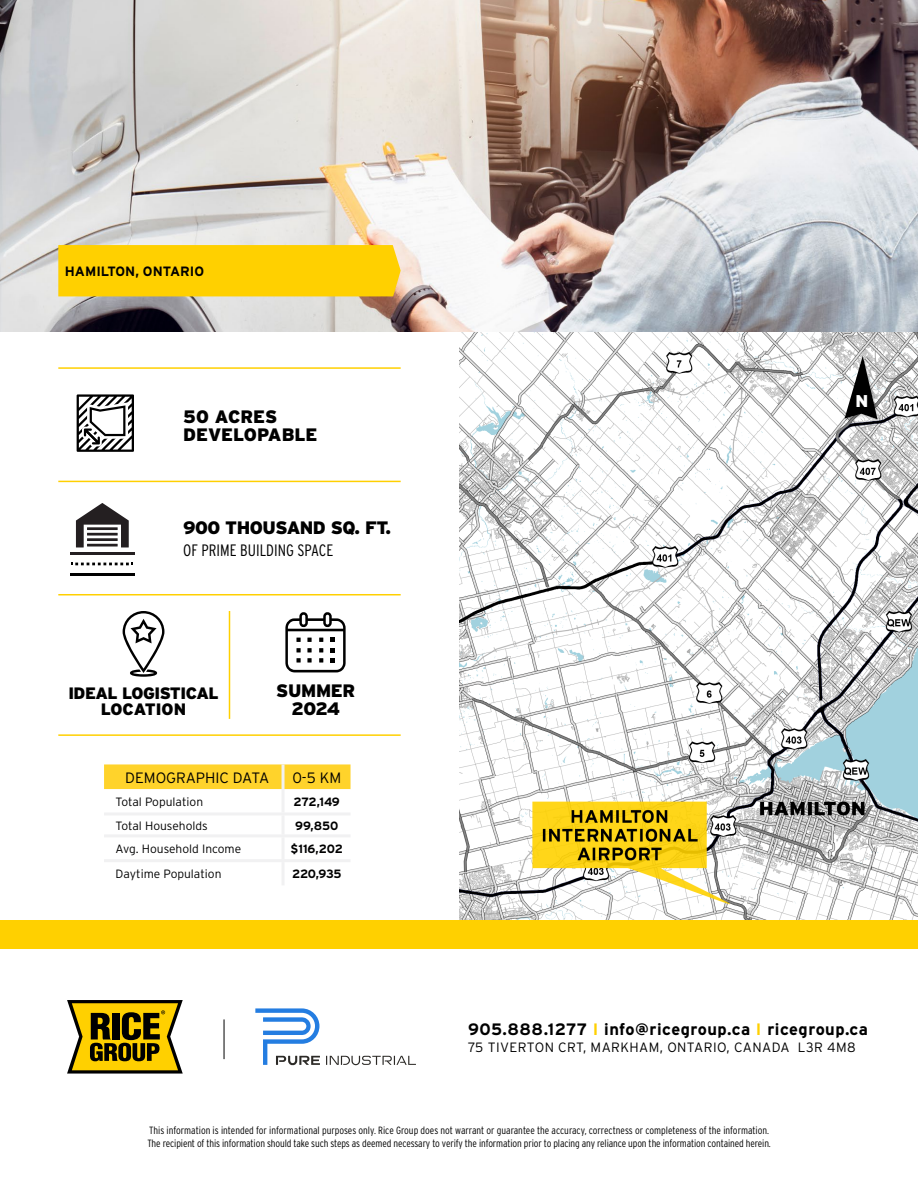
<style>
.page{position:relative;width:918px;height:1188px;background:#fff}
.page>*{position:absolute;margin:0;border:0;box-sizing:border-box;transform-origin:0 0}
.t1{font:900 18px/18px "Interstate";letter-spacing:-.025em;color:#000;text-align:center}
.t2{font:900 18px/18px "Interstate";color:#000}
.t3{font:900 16.95px "Interstate";color:#fff}
.t4{font:700 16.5px "Interstate";letter-spacing:.03em;color:#000}
.t5{font:900 16.5px/16.5px "Interstate";letter-spacing:-.03em;color:#000;text-align:center}
.t6{font:300 16.5px "Interstate Condensed";color:#000}
.t7{font:300 15px "Interstate";color:#000}
.t8{font:300 13.5px "Interstate";letter-spacing:.03em;color:#000}
.t9{font:700 13.5px "Interstate";color:#000}
.t10{font:300 12px "Interstate";color:#000}
.t11{font:700 12px "Interstate";letter-spacing:-.02em;color:#000}
.t12{font:300 10.5px/13.5px "Interstate Condensed";letter-spacing:-.01em;color:#000}
.s1{color:#ffd000}
.s2{font-weight:900}
</style>
<div class="page">
<svg style="left:123px;top:611px;width:41px;height:66px"></svg>
<svg style="left:67px;top:1000px;width:116px;height:74px;background:#9c841d"></svg>
<hr style="left:224px;top:1019px;width:1px;height:40px;background:#000">
<svg style="left:76px;top:503px;width:53px;height:44px"></svg>
<hr style="left:87px;top:527px;width:31px;height:3px;background:#241f21">
<hr style="left:87px;top:533px;width:31px;height:3px;background:#241f21">
<hr style="left:87px;top:538px;width:31px;height:3px;background:#241f21">
<hr style="left:87px;top:544px;width:31px;height:3px;background:#241f21">
<hr style="left:70px;top:552px;width:64px;height:3px;background:#241f21">
<hr style="left:70px;top:573px;width:64px;height:3px;background:#000">
<svg style="left:71px;top:563px;width:62px;height:2px"></svg>
<svg style="left:255px;top:1008px;width:65px;height:57px"></svg>
<svg style="left:326px;top:1056px;width:90px;height:9px"></svg>
<div style="left:0;top:920px;width:918px;height:29px;background:#ffd000"></div>
<hr style="left:58px;top:481px;width:343px;height:1px;background:#ffd000">
<hr style="left:58px;top:367px;width:343px;height:2px;background:#ffd000">
<hr style="left:58px;top:734px;width:343px;height:2px;background:#ffd000">
<hr style="left:58px;top:594px;width:343px;height:1px;background:#ffd000">
<hr style="left:229px;top:611px;width:1px;height:108px;background:#ffd000">
<img style="left:459px;top:332px;width:459px;height:588px">
<div style="left:844px;top:356px;width:37px;height:67px;background:#000;opacity:.2"></div>
<svg style="left:845px;top:356px;width:33px;height:63px"></svg>
<svg style="left:77px;top:394px;width:57px;height:58px"></svg>
<svg style="left:285px;top:612px;width:61px;height:60px"></svg>
<svg style="left:104px;top:764px;width:247px;height:26px;background:#fed537"></svg>
<hr style="left:282px;top:764px;width:3px;height:25px;background:#f1f1f2">
<hr style="left:104px;top:812px;width:179px;height:3px;background:#f1f1f2">
<hr style="left:104px;top:834px;width:179px;height:3px;background:#f1f1f2">
<hr style="left:104px;top:859px;width:179px;height:3px;background:#f1f1f2">
<hr style="left:283px;top:812px;width:68px;height:3px;background:#f1f1f2">
<hr style="left:283px;top:834px;width:68px;height:3px;background:#f1f1f2">
<hr style="left:283px;top:859px;width:68px;height:3px;background:#f1f1f2">
<hr style="left:282px;top:789px;width:3px;height:23px;background:#f1f1f2">
<hr style="left:282px;top:815px;width:3px;height:19px;background:#f1f1f2">
<hr style="left:282px;top:837px;width:3px;height:22px;background:#f1f1f2">
<hr style="left:282px;top:862px;width:3px;height:23px;background:#f1f1f2">
<img style="left:0;top:0;width:918px;height:332px">
<div style="left:58px;top:245px;width:343px;height:51px;background:#ffd000"></div>
<p class="t9" style="left:65px;top:264px;width:141px">HAMILTON, ONTARIO</p>
<h1 class="t2" style="left:183px;top:408px;width:136px">50 ACRES<br>DEVELOPABLE</h1>
<h1 class="t1" style="left:183px;top:518px;width:210px">900 THOUSAND SQ. FT.</h1>
<h3 class="t6" style="left:183px;top:541px;width:152px">OF PRIME BUILDING SPACE</h3>
<h3 class="t5" style="left:68px;top:684px;width:152px">IDEAL LOGISTICAL<br>LOCATION</h3>
<h1 class="t1" style="left:276px;top:682px;width:81px">SUMMER<br>2024</h1>
<h3 class="t7" style="left:125px;top:769px;width:146px">DEMOGRAPHIC DATA</h3>
<h3 class="t7" style="left:292px;top:769px;width:50px">0-5 KM</h3>
<p class="t10" style="left:116px;top:795px;width:89px">Total Population</p>
<p class="t11" style="left:294px;top:795px;width:48px">272,149</p>
<p class="t10" style="left:116px;top:819px;width:94px">Total Households</p>
<p class="t11" style="left:295px;top:819px;width:45px">99,850</p>
<p class="t10" style="left:116px;top:842px;width:127px">Avg. Household Income</p>
<p class="t11" style="left:291px;top:842px;width:54px">$116,202</p>
<p class="t10" style="left:116px;top:867px;width:107px">Daytime Population</p>
<p class="t11" style="left:292px;top:867px;width:51px">220,935</p>
<h2 class="t3" style="left:856px;top:391px;width:14px">N</h2>
<h3 class="t4" style="left:468px;top:1020px;width:402px">905.888.1277 <span class="s1">I</span> info<span class="s2">@</span>ricegroup.ca <span class="s1">I</span> ricegroup.ca</h3>
<p class="t8" style="left:468px;top:1039px;width:389px">75 TIVERTON CRT, MARKHAM, ONTARIO, CANADA L3R 4M8</p>
<p class="t12" style="left:147px;top:1123px;width:625px">This information is intended for informational purposes only. Rice Group does not warrant or guarantee the accuracy, correctness or completeness of the information.<br>The recipient of this information should take such steps as deemed necessary to verify the information prior to placing any reliance upon the information contained herein.</p>
</div>
